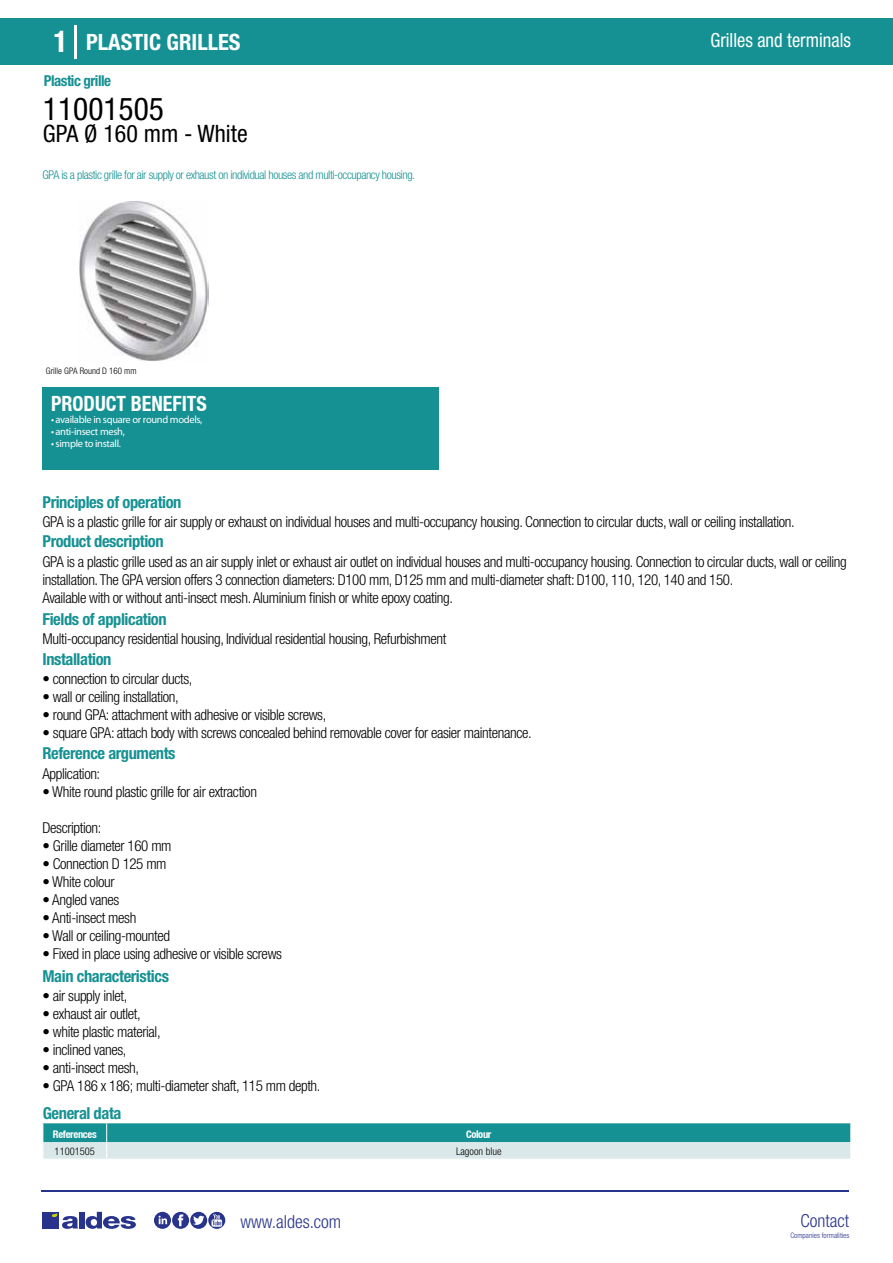
<style>
.page{position:relative;width:893px;height:1263px;background:#fff}
.page>*{position:absolute;margin:0;border:0;box-sizing:border-box;transform-origin:0 0}
.t1{font:condensed 31.5px "Helvetica Neue LT Std";color:#000}
.t2{font:condensed 24px "Helvetica Neue LT Std";color:#000}
.t3{font:700 condensed 22.5px "Helvetica Neue LT Std";color:#fff}
.t4{font:700 condensed 21px "Helvetica Neue";color:#fff;scale:.95 1}
.t5{font:condensed 19.5px "Helvetica Neue LT Std";color:#fff;scale:.95 1}
.t6{font:300 condensed 18px "Helvetica Neue";color:#28348b}
.t7{font:700 condensed 16.5px "Helvetica Neue LT Std";letter-spacing:-.025em;color:#169193}
.t8{font:300 condensed 15px/18px "Helvetica Neue LT Std";letter-spacing:-.025em;color:#000}
.t9{font:700 condensed 15px "Helvetica Neue LT Std";letter-spacing:-.035em;color:#169193}
.t10{font:300 condensed 12px "Helvetica Neue LT Std";letter-spacing:-.035em;color:#169193}
.t11{font:10.5px "Myriad Pro";letter-spacing:-.03em;color:#fff}
.t12{font:300 condensed 10.5px "Helvetica Neue";color:#000}
.t13{font:700 condensed 10.5px "Helvetica Neue";letter-spacing:-.03em;color:#fff}
.t14{font:300 condensed 9px "Helvetica Neue";color:#000}
.t15{font:300 condensed 7.5px "Helvetica Neue";color:#28348b}
.s1{font-size:30px}
</style>
<div class="page">
<div style="left:0;top:18px;width:893px;height:46px;background:#169193"></div>
<div style="left:43px;top:387px;width:396px;height:83px;background:#169193"></div>
<hr style="left:74px;top:25px;width:2px;height:33px;background:#fff">
<svg style="left:79px;top:201px;width:130px;height:160px"></svg>
<svg style="left:43px;top:1123px;width:808px;height:36px;background:#75bbbc"></svg>
<hr style="left:41px;top:1190px;width:808px;height:1px;background:#28348b">
<svg style="left:154px;top:1212px;width:71px;height:17px"></svg>
<div style="left:42px;top:1212px;width:17px;height:16px;background:#28348b"></div>
<div style="left:79px;top:1212px;width:5px;height:16px;background:#28348b"></div>
<svg style="left:86px;top:1212px;width:50px;height:17px"></svg>
<svg style="left:52px;top:1213px;width:26px;height:16px"></svg>
<h3 class="t3" style="left:54px;top:28px;width:189px"><span class="s1">1</span> PLASTIC GRILLES</h3>
<h3 class="t5" style="left:710px;top:29px;width:149px">Grilles and terminals</h3>
<p class="t9" style="left:44px;top:71px;width:69px">Plastic grille</p>
<h1 class="t1" style="left:43px;top:91px;width:122px">11001505</h1>
<h2 class="t2" style="left:43px;top:120px;width:206px">GPA Ø 160 mm - White</h2>
<p class="t10" style="left:43px;top:167px;width:374px">GPA is a plastic grille for air supply or exhaust on individual houses and multi-occupancy housing.</p>
<p class="t14" style="left:46px;top:365px;width:92px">Grille GPA Round D 160 mm</p>
<p class="t14" style="left:46px;top:365px;width:37px">Round GPA</p>
<h3 class="t4" style="left:51px;top:391px;width:166px">PRODUCT BENEFITS</h3>
<p class="t11" style="left:51px;top:413px;width:153px">• available in square or round models,</p>
<p class="t11" style="left:51px;top:425px;width:75px">• anti-insect mesh,</p>
<p class="t11" style="left:51px;top:437px;width:71px">• simple to install.</p>
<p class="t7" style="left:43px;top:492px;width:140px">Principles of operation</p>
<p class="t7" style="left:43px;top:531px;width:123px">Product description</p>
<p class="t8" style="left:43px;top:513px;width:754px">GPA is a plastic grille for air supply or exhaust on individual houses and multi-occupancy housing. Connection to circular ducts, wall or ceiling installation.</p>
<p class="t8" style="left:43px;top:552px;width:806px">GPA is a plastic grille used as an air supply inlet or exhaust air outlet on individual houses and multi-occupancy housing. Connection to circular ducts, wall or ceiling installation. The GPA version offers 3 connection diameters: D100 mm, D125 mm and multi-diameter shaft: D100, 110, 120, 140 and 150.<br>Available with or without anti-insect mesh. Aluminium finish or white epoxy coating.</p>
<p class="t8" style="left:43px;top:630px;width:405px">Multi-occupancy residential housing, Individual residential housing, Refurbishment</p>
<p class="t8" style="left:43px;top:669px;width:151px">• connection to circular ducts,</p>
<p class="t8" style="left:43px;top:687px;width:138px">• wall or ceiling installation,</p>
<p class="t8" style="left:43px;top:705px;width:285px">• round GPA: attachment with adhesive or visible screws,</p>
<p class="t8" style="left:43px;top:723px;width:491px">• square GPA: attach body with screws concealed behind removable cover for easier maintenance.</p>
<p class="t7" style="left:43px;top:609px;width:126px">Fields of application</p>
<p class="t7" style="left:43px;top:649px;width:70px">Installation</p>
<p class="t7" style="left:43px;top:743px;width:135px">Reference arguments</p>
<p class="t8" style="left:43px;top:764px;width:59px">Application:</p>
<p class="t8" style="left:43px;top:782px;width:216px">• White round plastic grille for air extraction</p>
<p class="t8" style="left:43px;top:818px;width:60px">Description:</p>
<p class="t8" style="left:43px;top:836px;width:131px">• Grille diameter 160 mm</p>
<p class="t8" style="left:43px;top:854px;width:126px">• Connection D 125 mm</p>
<p class="t8" style="left:43px;top:872px;width:73px">• White colour</p>
<p class="t8" style="left:43px;top:890px;width:78px">• Angled vanes</p>
<p class="t8" style="left:43px;top:908px;width:95px">• Anti-insect mesh</p>
<p class="t8" style="left:43px;top:926px;width:129px">• Wall or ceiling-mounted</p>
<p class="t8" style="left:43px;top:944px;width:241px">• Fixed in place using adhesive or visible screws</p>
<p class="t7" style="left:43px;top:966px;width:128px">Main characteristics</p>
<p class="t8" style="left:43px;top:986px;width:86px">• air supply inlet,</p>
<p class="t8" style="left:43px;top:1004px;width:100px">• exhaust air outlet,</p>
<p class="t8" style="left:43px;top:1022px;width:120px">• white plastic material,</p>
<p class="t8" style="left:43px;top:1040px;width:85px">• inclined vanes,</p>
<p class="t8" style="left:43px;top:1058px;width:98px">• anti-insect mesh,</p>
<p class="t8" style="left:43px;top:1076px;width:279px">• GPA 186 x 186; multi-diameter shaft, 115 mm depth.</p>
<p class="t7" style="left:43px;top:1103px;width:80px">General data</p>
<p class="t13" style="left:53px;top:1128px;width:45px">References</p>
<p class="t13" style="left:466px;top:1128px;width:27px">Colour</p>
<p class="t12" style="left:55px;top:1145px;width:42px">11001505</p>
<p class="t12" style="left:456px;top:1145px;width:47px">Lagoon blue</p>
<p class="t6" style="left:240px;top:1211px;width:102px">www.aldes.com</p>
<p class="t6" style="left:800px;top:1211px;width:50px">Contact</p>
<p class="t15" style="left:790px;top:1230px;width:60px">Companies formalities</p>
</div>
